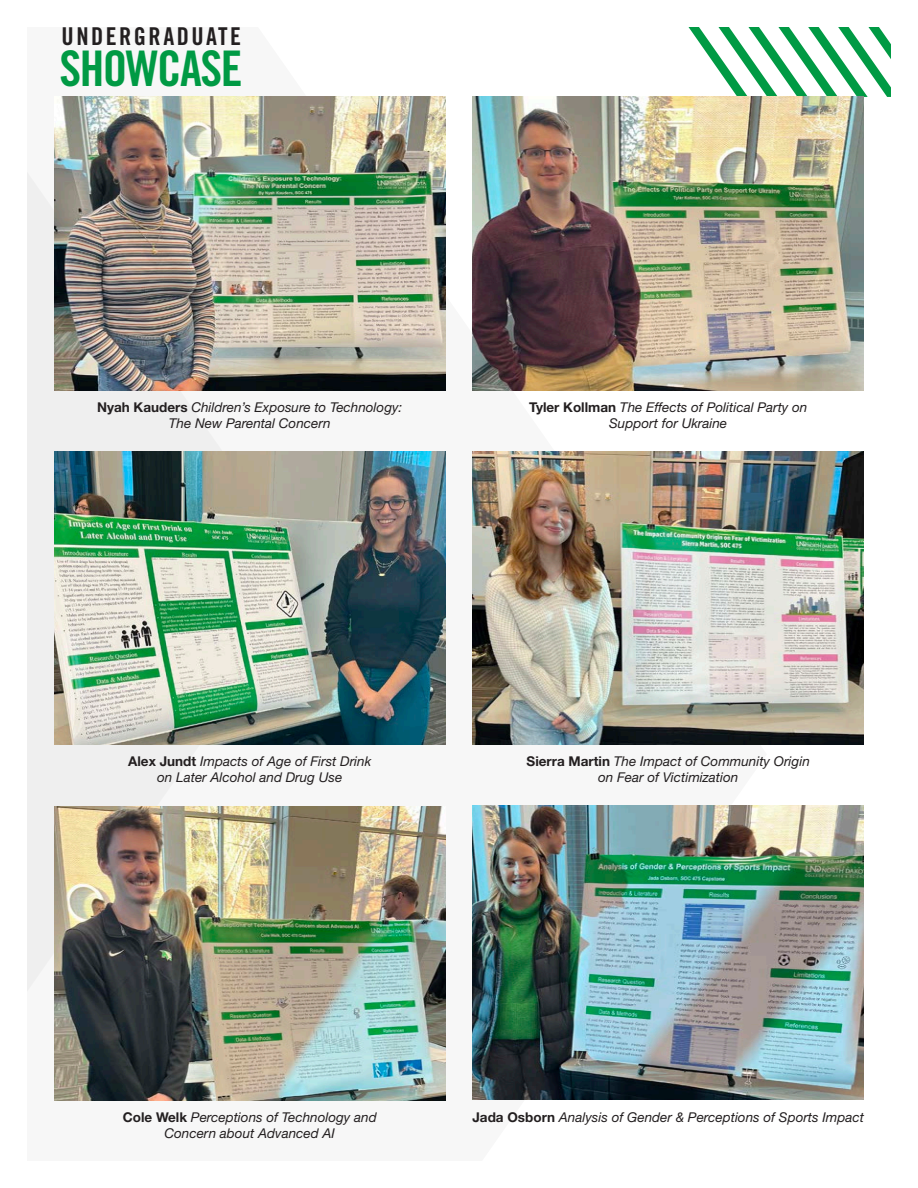
<style>
.page{position:relative;width:918px;height:1188px;background:#fff}
.page>*{position:absolute;margin:0;border:0;box-sizing:border-box;transform-origin:0 0}
.t1{font:49.05px "Trade Gothic LT Pro Bd Cn 20";letter-spacing:-.03em;color:#009a44}
.t2{font:24.6px "Trade Gothic LT Pro Bd Cn 20";letter-spacing:.1em;color:#231f20}
.t3{font:italic 13.5px/16.2px "Helvetica Neue LT Pro";color:#231f20;text-align:center}
.s1{font-weight:700;font-style:normal}
</style>
<div class="page">
<svg style="left:688px;top:27px;width:203px;height:70px"></svg>
<div style="left:27px;top:172px;width:287px;height:819px;background:#efefef"></div>
<img style="left:54px;top:97px;width:392px;height:294px">
<img style="left:54px;top:451px;width:392px;height:294px">
<img style="left:54px;top:807px;width:392px;height:294px">
<img style="left:472px;top:97px;width:392px;height:294px">
<img style="left:472px;top:451px;width:392px;height:294px">
<img style="left:472px;top:806px;width:392px;height:293px">
<h2 class="t2" style="left:62px;top:21px;width:181px">UNDERGRADUATE</h2>
<h1 class="t1" style="left:59px;top:39px;width:185px">SHOWCASE</h1>
<p class="t3" style="left:97px;top:399px;width:307px"><span class="s1">Nyah Kauders</span> Children’s Exposure to Technology:<br>The New Parental Concern</p>
<p class="t3" style="left:529px;top:399px;width:280px"><span class="s1">Tyler Kollman</span> The Effects of Political Party on<br>Support for Ukraine</p>
<p class="t3" style="left:128px;top:753px;width:244px"><span class="s1">Alex Jundt</span> Impacts of Age of First Drink on Later Alcohol and Drug Use</p>
<p class="t3" style="left:527px;top:753px;width:285px"><span class="s1">Sierra Martin</span> The Impact of Community Origin on Fear of Victimization</p>
<p class="t3" style="left:123px;top:1108px;width:255px"><span class="s1">Cole Welk</span> Perceptions of Technology and<br>Concern about Advanced AI</p>
<p class="t3" style="left:472px;top:1108px;width:393px"><span class="s1">Jada Osborn</span> Analysis of Gender &amp; Perceptions of Sports Impact</p>
</div>
